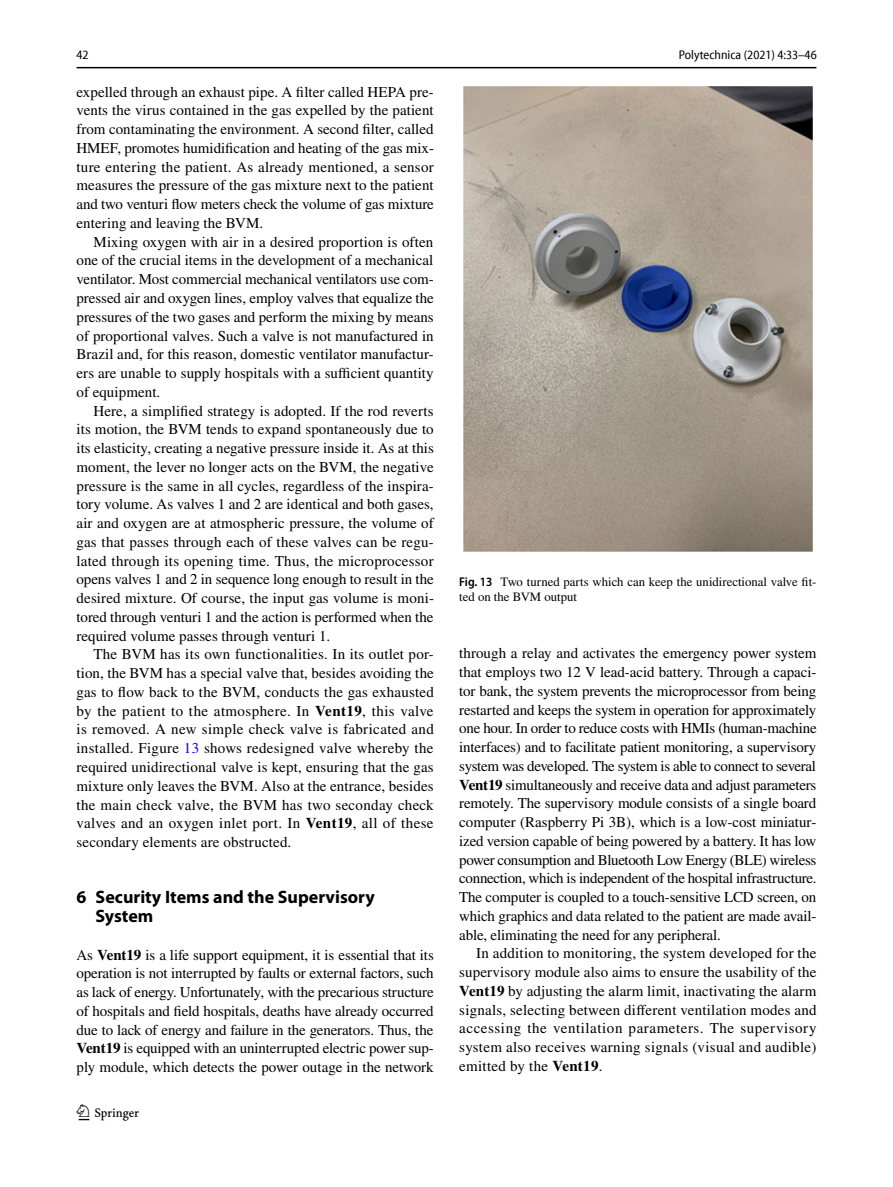
<style>
.page{position:relative;width:893px;height:1187px;background:#fff}
.page>*{position:absolute;margin:0;border:0;box-sizing:border-box;transform-origin:0 0}
.t1{font:22.5px "Springnew Regular 2";color:#000}
.t2{font:700 18px/18.8px "Myriad Pro";color:#000}
.t3{font:15px/18.8px "STIX";letter-spacing:.005em;color:#000;text-align:justify}
.t4{font:12.75px/15px "STIX";color:#000}
.t5{font:semi-condensed 12.75px "Myriad Pro Unic";color:#000}
.s1{font-weight:700}
.s2{color:#00f}
.s3{font-family:"Myriad Pro";font-weight:600;font-stretch:semi-condensed}
</style>
<div class="page">
<hr style="left:77px;top:67px;width:739px;height:1px;background:#000">
<div style="left:459px;top:87px;width:357px;height:464px;background:linear-gradient(to bottom,#fff,#fff)"></div>
<img style="left:463px;top:87px;width:349px;height:464px">
<p class="t5" style="left:77px;top:50px;width:14px">42</p>
<p class="t5" style="left:679px;top:50px;width:140px">Polytechnica (2021) 4:33–46</p>
<p class="t3" style="left:77px;top:83px;width:359px">expelled through an exhaust pipe. A filter called HEPA pre&shy;vents the virus contained in the gas expelled by the patient from contaminating the environment. A second filter, called HMEF, promotes humidification and heating of the gas mix&shy;ture entering the patient. As already mentioned, a sensor measures the pressure of the gas mixture next to the patient and two venturi flow meters check the volume of gas mixture entering and leaving the BVM.</p>
<p class="t3" style="left:77px;top:233px;width:359px;text-indent:17px">Mixing oxygen with air in a desired proportion is often one of the crucial items in the development of a mechanical ventilator. Most commercial mechanical ventilators use com&shy;pressed air and oxygen lines, employ valves that equalize the pressures of the two gases and perform the mixing by means of proportional valves. Such a valve is not manufactured in Brazil and, for this reason, domestic ventilator manufactur&shy;ers are unable to supply hospitals with a sufficient quantity of equipment.</p>
<p class="t3" style="left:77px;top:402px;width:359px;text-indent:17px">Here, a simplified strategy is adopted. If the rod reverts its motion, the BVM tends to expand spontaneously due to its elasticity, creating a negative pressure inside it. As at this moment, the lever no longer acts on the BVM, the negative pressure is the same in all cycles, regardless of the inspira&shy;tory volume. As valves 1 and 2 are identical and both gases, air and oxygen are at atmospheric pressure, the volume of gas that passes through each of these valves can be regu&shy;lated through its opening time. Thus, the microprocessor opens valves 1 and 2 in sequence long enough to result in the desired mixture. Of course, the input gas volume is moni&shy;tored through venturi 1 and the action is performed when the required volume passes through venturi 1.</p>
<p class="t3" style="left:77px;top:646px;width:359px;text-indent:17px">The BVM has its own functionalities. In its outlet por&shy;tion, the BVM has a special valve that, besides avoiding the gas to flow back to the BVM, conducts the gas exhausted by the patient to the atmosphere. In <span class="s1">Vent19</span>, this valve is removed. A new simple check valve is fabricated and installed. Figure <span class="s2">13</span> shows redesigned valve whereby the required unidirectional valve is kept, ensuring that the gas mixture only leaves the BVM. Also at the entrance, besides the main check valve, the BVM has two seconday check valves and an oxygen inlet port. In <span class="s1">Vent19</span>, all of these secondary elements are obstructed.</p>
<p class="t2" style="left:96px;top:887px;width:281px;text-indent:-19px">6 Security Items and the Supervisory<br>System</p>
<p class="t3" style="left:77px;top:946px;width:359px">As <span class="s1">Vent19</span> is a life support equipment, it is essential that its operation is not interrupted by faults or external factors, such as lack of energy. Unfortunately, with the precarious structure of hospitals and field hospitals, deaths have already occurred due to lack of energy and failure in the generators. Thus, the <span class="s1">Vent19</span> is equipped with an uninterrupted electric power sup&shy;ply module, which detects the power outage in the network</p>
<h1 class="t1" style="left:79px;top:1104px;width:62px">1 3</h1>
<p class="t4" style="left:459px;top:575px;width:359px"><span class="s3">Fig. 13</span> Two turned parts which can keep the unidirectional valve fit&shy;ted on the BVM output</p>
<p class="t3" style="left:459px;top:644px;width:359px">through a relay and activates the emergency power system that employs two 12 V lead-acid battery. Through a capaci&shy;tor bank, the system prevents the microprocessor from being restarted and keeps the system in operation for approximately one hour. In order to reduce costs with HMIs (human-machine interfaces) and to facilitate patient monitoring, a supervisory system was developed. The system is able to connect to several <span class="s1">Vent19</span> simultaneously and receive data and adjust parameters remotely. The supervisory module consists of a single board computer (Raspberry Pi 3B), which is a low-cost miniatur&shy;ized version capable of being powered by a battery. It has low power consumption and Bluetooth Low Energy (BLE) wireless connection, which is independent of the hospital infrastructure.<br>The computer is coupled to a touch-sensitive LCD screen, on which graphics and data related to the patient are made avail&shy;able, eliminating the need for any peripheral.</p>
<p class="t3" style="left:459px;top:944px;width:359px;text-indent:17px">In addition to monitoring, the system developed for the supervisory module also aims to ensure the usability of the <span class="s1">Vent19</span> by adjusting the alarm limit, inactivating the alarm signals, selecting between different ventilation modes and accessing the ventilation parameters. The supervisory system also receives warning signals (visual and audible) emitted by the <span class="s1">Vent19</span>.</p>
</div>
